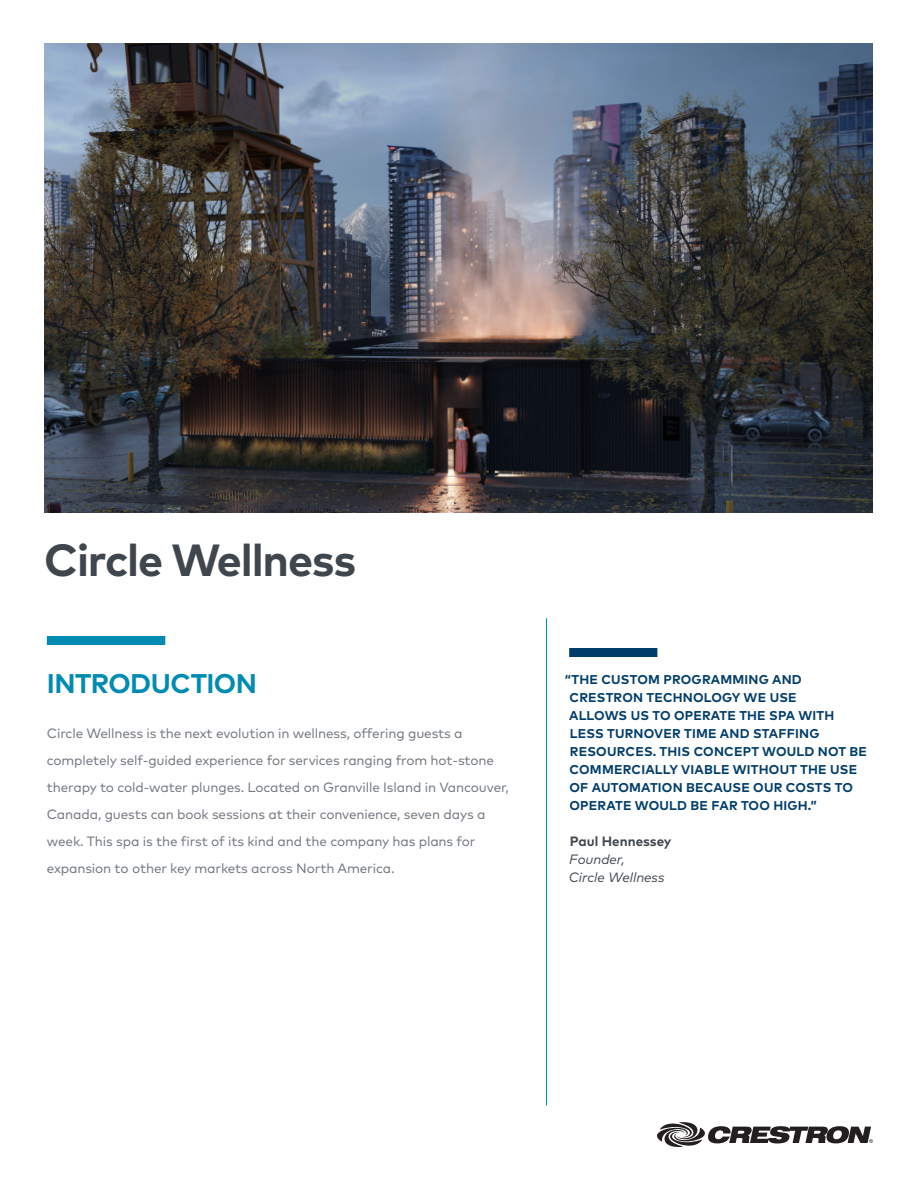
<style>
.page{position:relative;width:918px;height:1188px;background:#fff}
.page>*{position:absolute;margin:0;border:0;box-sizing:border-box;transform-origin:0 0}
.Document_Header{font:700 45px "Mark Pro";letter-spacing:-.025em;color:#3f464d}
.Intro_Header{font:700 27px "Mark Pro";letter-spacing:-.015em;color:#008bb3}
.Body_Copy{font:13.5px/27px "Mark Pro";letter-spacing:-.01em;color:#747a81}
.Sidebar_Quote_Speake{font:italic 13.5px "Mark Pro";color:#3f464d}
.Sidebar_Quote_Speake-2{font:700 13.5px "Mark Pro";color:#3f464d}
.Sidebar_Quote{font:700 12.75px/18px "Mark Pro";letter-spacing:.015em;color:#003d6a}
</style>
<div class="page">
<hr style="left:546px;top:618px;width:1px;height:488px;background:#008bb3">
<svg style="left:657px;top:1122px;width:216px;height:25px"></svg>
<img style="left:44px;top:44px;width:829px;height:469px">
<div style="left:569px;top:648px;width:88px;height:9px;background:#003d6a"></div>
<div style="left:47px;top:636px;width:118px;height:9px;background:#008bb3"></div>
<p class="Document_Header" style="left:44px;top:526px;width:314px">Circle Wellness</p>
<p class="Intro_Header" style="left:47px;top:663px;width:212px">INTRODUCTION</p>
<p class="Body_Copy" style="left:47px;top:719px;width:464px">Circle Wellness is the next evolution in wellness, offering guests a completely self-guided experience for services ranging from hot-stone therapy to cold-water plunges. Located on Granville Island in Vancouver, Canada, guests can book sessions at their convenience, seven days a week. This spa is the first of its kind and the company has plans for expansion to other key markets across North America.</p>
<p class="Sidebar_Quote" style="left:569px;top:669px;width:299px;text-indent:-4px">“THE CUSTOM PROGRAMMING AND<br>CRESTRON TECHNOLOGY WE USE<br>ALLOWS US TO OPERATE THE SPA WITH<br>LESS TURNOVER TIME AND STAFFING<br>RESOURCES. THIS CONCEPT WOULD NOT BE<br>COMMERCIALLY VIABLE WITHOUT THE USE<br>OF AUTOMATION BECAUSE OUR COSTS TO<br>OPERATE WOULD BE FAR TOO HIGH.”</p>
<p class="Sidebar_Quote_Speake-2" style="left:570px;top:831px;width:103px">Paul Hennessey</p>
<p class="Sidebar_Quote_Speake" style="left:569px;top:849px;width:57px">Founder,</p>
<p class="Sidebar_Quote_Speake" style="left:569px;top:867px;width:97px">Circle Wellness</p>
</div>
